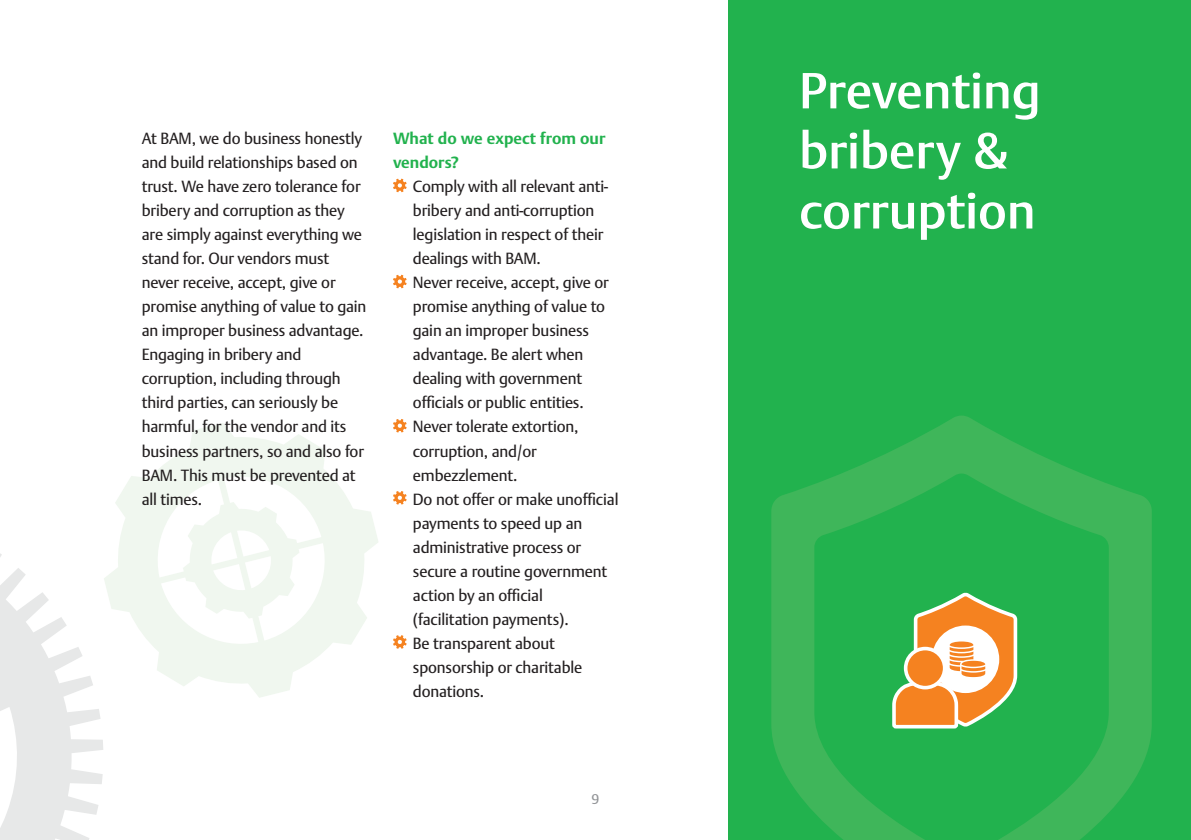
<style>
.page{position:relative;width:1191px;height:840px;background:#fff}
.page>*{position:absolute;margin:0;border:0;box-sizing:border-box;transform-origin:0 0}
.t1{font:500 50px/60px "DTL Argo TOT";color:#fff}
.t2{font:16px/24px "DTL Argo TOT";letter-spacing:-.01em;color:#231f20}
.t3{font:700 16px/24px "DTL Argo TOT";color:#22b24e}
.t4{font:14px "DTL Argo TOT";color:#939598}
</style>
<div class="page">
<div style="left:729px;top:0;width:462px;height:839px;background:#22b24e"></div>
<svg style="left:771px;top:415px;width:380px;height:424px"></svg>
<svg style="left:104px;top:423px;width:274px;height:274px;fill:#f3f8f2"></svg>
<svg style="left:0;top:553px;width:103px;height:286px"></svg>
<svg style="left:393px;top:178px;width:14px;height:14px"></svg>
<svg style="left:393px;top:274px;width:14px;height:14px"></svg>
<svg style="left:393px;top:419px;width:14px;height:13px"></svg>
<svg style="left:393px;top:491px;width:14px;height:13px"></svg>
<svg style="left:393px;top:635px;width:14px;height:13px"></svg>
<svg style="left:890px;top:589px;width:129px;height:140px"></svg>
<div style="left:905px;top:648px;width:39px;height:39px;background:#f58220;border-radius:50%"></div>
<div style="left:904px;top:646px;width:42px;height:43px;border:4px solid #fff;border-radius:50%"></div>
<p class="t2" style="left:142px;top:127px;width:226px">At BAM, we do business honestly and build relationships based on trust. We have zero tolerance for bribery and corruption as they are simply against everything we stand for. Our vendors must never receive, accept, give or promise anything of value to gain an improper business advantage.<br>Engaging in bribery and corruption, including through third parties, can seriously be harmful, for the vendor and its business partners, so and also for<br>BAM. This must be prevented at all times.</p>
<p class="t3" style="left:393px;top:127px;width:214px">What do we expect from our vendors?</p>
<p class="t2" style="left:413px;top:175px;width:207px">Comply with all relevant anti&shy;bribery and anti-corruption legislation in respect of their dealings with BAM.<br>Never receive, accept, give or promise anything of value to gain an improper business advantage. Be alert when dealing with government officials or public entities.<br>Never tolerate extortion, corruption, and/or embezzlement.<br>Do not offer or make unofficial payments to speed up an administrative process or secure a routine government action by an official (facilitation payments).<br>Be transparent about sponsorship or charitable donations.</p>
<p class="t4" style="left:591px;top:790px;width:9px">9</p>
<h1 class="t1" style="left:799px;top:61px;width:243px">Preventing bribery &amp; corruption</h1>
</div>
